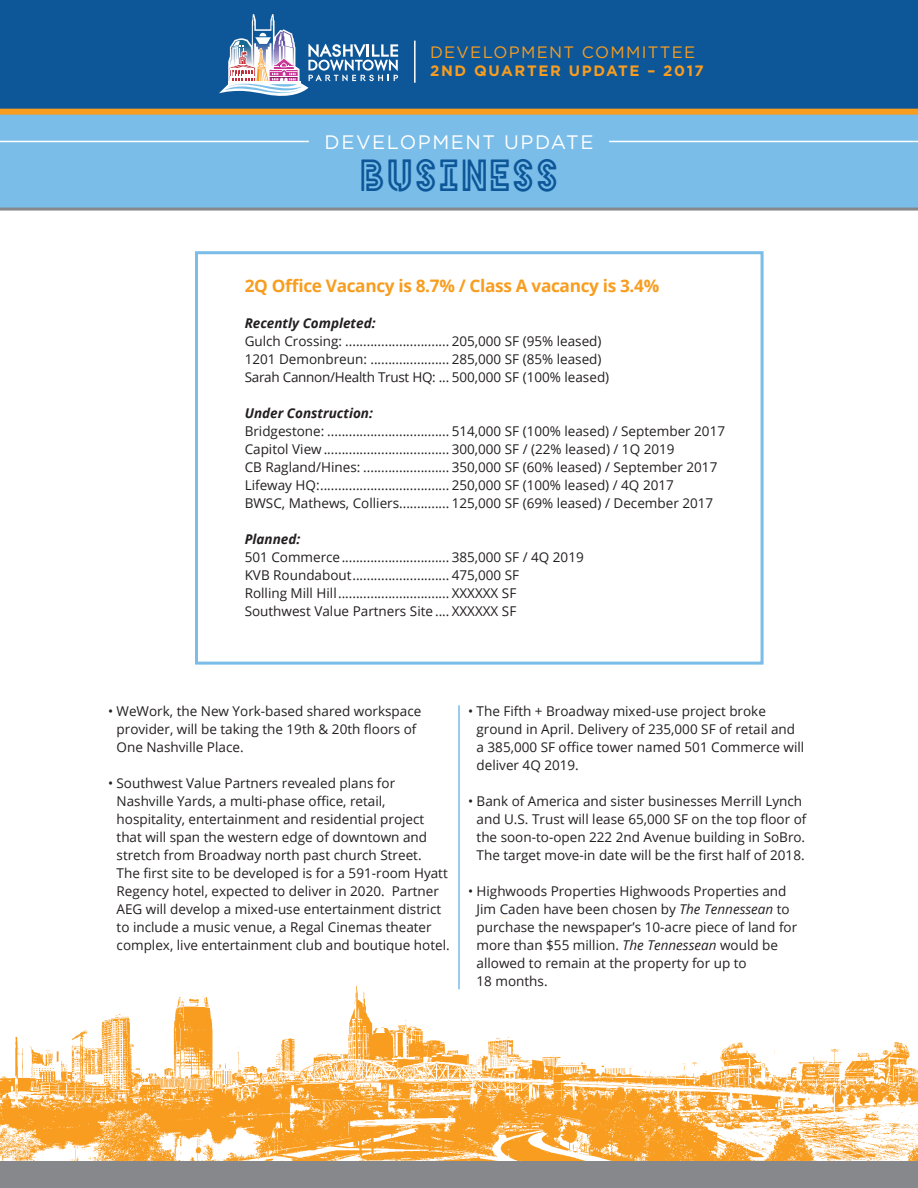
<style>
.page{position:relative;width:918px;height:1188px;background:#fff}
.page>*{position:absolute;margin:0;border:0;box-sizing:border-box;transform-origin:0 0}
.t1{font:700 45px "HELLODENVERDISPLAYBOLD";letter-spacing:.07em;color:#0d5799}
.t2{font:19.5px "Gotham";letter-spacing:.08em;color:#fff}
.t3{font:700 17.25px "Open Sans";letter-spacing:-.02em;color:#f89d1f}
.t4{font:16.5px "Gotham";letter-spacing:.08em;color:#f89d1f}
.t5{font:700 15px "Gotham";letter-spacing:.11em;color:#f89d1f}
.t6{font:13.5px/18px "Open Sans";color:#231f20}
.t7{font:13.5px "Open Sans";letter-spacing:-.02em;color:#231f20}
.t8{font:italic 700 13.5px "Open Sans";color:#231f20}
.s1{font-style:italic}
</style>
<div class="page">
<img style="left:0;top:914px;width:918px;height:247px">
<div style="left:0;top:1161px;width:918px;height:27px;background:#86888c"></div>
<div style="left:0;top:114px;width:918px;height:94px;background:#79bde8"></div>
<hr style="left:0;top:141px;width:309px;height:1px;background:#fff">
<hr style="left:0;top:208px;width:918px;height:3px;background:#86888c">
<hr style="left:609px;top:141px;width:309px;height:1px;background:#fff">
<div style="left:0;top:0;width:918px;height:110px;background:#0d5799"></div>
<svg style="left:219px;top:14px;width:179px;height:82px"></svg>
<hr style="left:414px;top:41px;width:2px;height:42px;background:#fff">
<div style="left:0;top:109px;width:918px;height:6px;background:#f89d1f"></div>
<div style="left:195px;top:251px;width:569px;height:414px;border:3px solid #79bde8"></div>
<hr style="left:458px;top:705px;width:2px;height:284px;background:#79bde8">
<p class="t4" style="left:430px;top:41px;width:267px">DEVELOPMENT COMMITTEE</p>
<p class="t5" style="left:430px;top:60px;width:275px">2ND QUARTER UPDATE – 2017</p>
<p class="t2" style="left:325px;top:130px;width:270px">DEVELOPMENT UPDATE</p>
<p class="t1" style="left:361px;top:156px;width:198px">BUSINESS</p>
<p class="t3" style="left:245px;top:274px;width:416px">2Q Office Vacancy is 8.7% / Class A vacancy is 3.4%</p>
<p class="t8" style="left:245px;top:314px;width:132px">Recently Completed:</p>
<p class="t6" style="left:245px;top:332px;width:358px">Gulch Crossing: ............................. 205,000 SF (95% leased)</p>
<p class="t6" style="left:245px;top:350px;width:358px">1201 Demonbreun: ...................... 285,000 SF (85% leased)</p>
<p class="t7" style="left:245px;top:368px;width:366px">Sarah Cannon/Health Trust HQ: ... 500,000 SF (100% leased)</p>
<p class="t8" style="left:245px;top:404px;width:130px">Under Construction:</p>
<p class="t6" style="left:245px;top:422px;width:482px">Bridgestone: .................................. 514,000 SF (100% leased) / September 2017</p>
<p class="t6" style="left:245px;top:440px;width:431px">Capitol View................................... 300,000 SF / (22% leased) / 1Q 2019</p>
<p class="t6" style="left:245px;top:458px;width:474px">CB Ragland/Hines: ........................ 350,000 SF (60% leased) / September 2017</p>
<p class="t6" style="left:245px;top:476px;width:431px">Lifeway HQ:.................................... 250,000 SF (100% leased) / 4Q 2017</p>
<p class="t6" style="left:245px;top:494px;width:470px">BWSC, Mathews, Colliers.............. 125,000 SF (69% leased) / December 2017</p>
<p class="t8" style="left:245px;top:530px;width:57px">Planned:</p>
<p class="t6" style="left:245px;top:548px;width:341px">501 Commerce.............................. 385,000 SF / 4Q 2019</p>
<p class="t6" style="left:245px;top:566px;width:276px">KVB Roundabout........................... 475,000 SF</p>
<p class="t6" style="left:245px;top:584px;width:273px">Rolling Mill Hill............................... XXXXXX SF</p>
<p class="t6" style="left:245px;top:602px;width:273px">Southwest Value Partners Site .... XXXXXX SF</p>
<p class="t6" style="left:117px;top:701px;width:306px;text-indent:-9px">• WeWork, the New York-based shared workspace provider, will be taking the 19th &amp; 20th floors of<br>One Nashville Place.</p>
<p class="t6" style="left:117px;top:773px;width:335px;text-indent:-9px">• Southwest Value Partners revealed plans for Nashville Yards, a multi-phase office, retail, hospitality, entertainment and residential project that will span the western edge of downtown and stretch from Broadway north past church Street.<br>The first site to be developed is for a 591-room Hyatt Regency hotel, expected to deliver in 2020. Partner AEG will develop a mixed-use entertainment district to include a music venue, a Regal Cinemas theater complex, live entertainment club and boutique hotel.</p>
<p class="t6" style="left:477px;top:701px;width:329px;text-indent:-9px">• The Fifth + Broadway mixed-use project broke ground in April. Delivery of 235,000 SF of retail and a 385,000 SF office tower named 501 Commerce will deliver 4Q 2019.</p>
<p class="t6" style="left:477px;top:791px;width:331px;text-indent:-9px">• Bank of America and sister businesses Merrill Lynch and U.S. Trust will lease 65,000 SF on the top floor of the soon-to-open 222 2nd Avenue building in SoBro.<br>The target move-in date will be the first half of 2018.</p>
<p class="t6" style="left:477px;top:881px;width:322px;text-indent:-9px">• Highwoods Properties Highwoods Properties and Jim Caden have been chosen by <span class="s1">The Tennessean</span> to purchase the newspaper’s 10-acre piece of land for more than $55 million. <span class="s1">The Tennessean</span> would be allowed to remain at the property for up to<br>18 months.</p>
</div>
